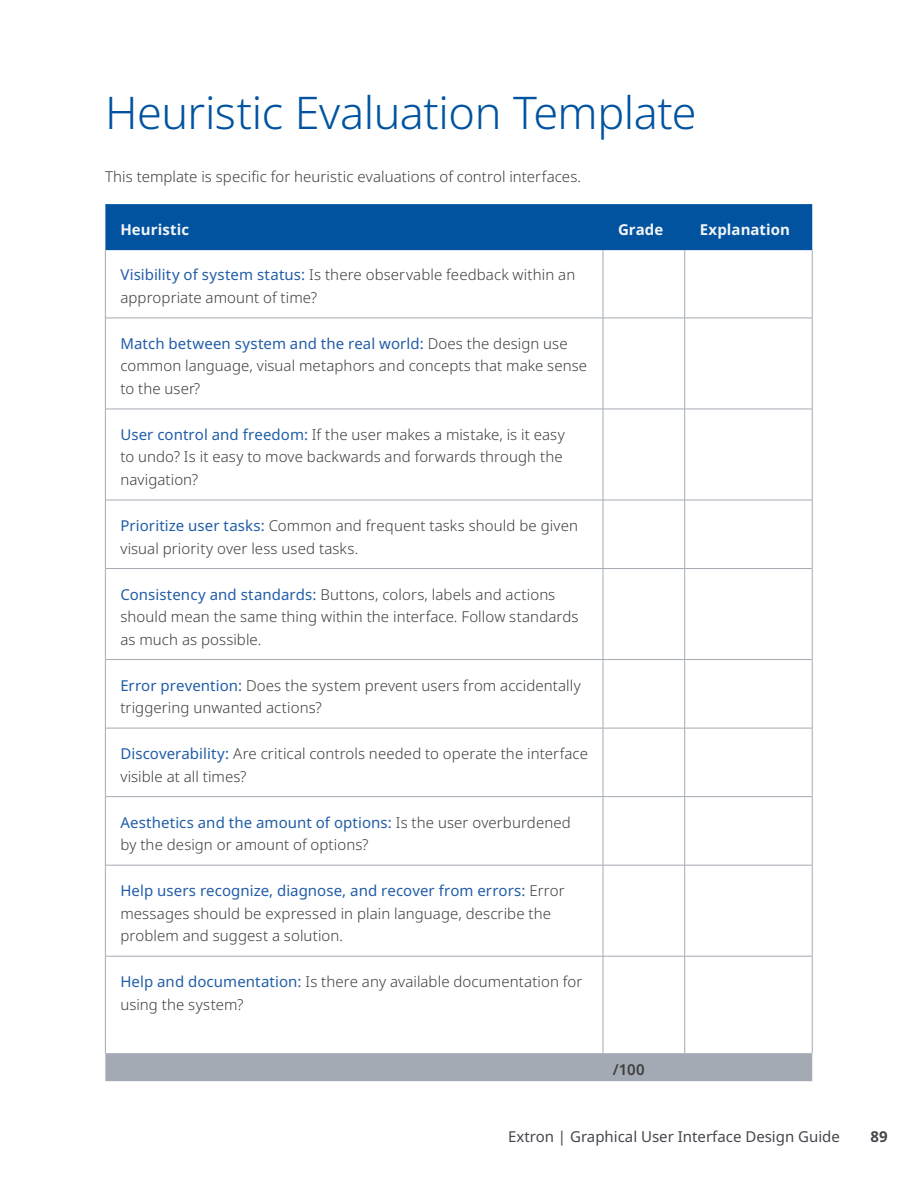
<style>
.page{position:relative;width:918px;height:1188px;background:#fff}
.page>*{position:absolute;margin:0;border:0;box-sizing:border-box;transform-origin:0 0}
.Heading_1{font:300 45px "Noto Sans";letter-spacing:-.01em;color:#0153a0}
.Main_Paragraph{font:300 15px/22.5px "Noto Sans";letter-spacing:.005em;color:#3e3e3f}
.t1{font:15px "Noto Sans";color:#44474c}
.Main_Paragraph-2{font:700 15px "Noto Sans";letter-spacing:.005em;color:#f2f5f9}
.Main_Paragraph-3{font:600 15px "Noto Sans";color:#3e3e3f}
.t2{font:700 15px "Noto Sans";color:#44474c}
.s1{font-weight:400;color:#215da7}
</style>
<div class="page">
<div style="left:105px;top:204px;width:707px;height:46px;background:#0153a0"></div>
<div style="left:105px;top:1053px;width:707px;height:28px;background:#a4aab3"></div>
<hr style="left:105px;top:250px;width:1px;height:68px;background:#a4aab3">
<hr style="left:812px;top:250px;width:1px;height:68px;background:#a4aab3">
<hr style="left:105px;top:318px;width:1px;height:91px;background:#a4aab3">
<hr style="left:812px;top:318px;width:1px;height:91px;background:#a4aab3">
<hr style="left:105px;top:409px;width:1px;height:91px;background:#a4aab3">
<hr style="left:812px;top:409px;width:1px;height:91px;background:#a4aab3">
<hr style="left:105px;top:500px;width:1px;height:69px;background:#a4aab3">
<hr style="left:812px;top:500px;width:1px;height:69px;background:#a4aab3">
<hr style="left:105px;top:569px;width:1px;height:91px;background:#a4aab3">
<hr style="left:812px;top:569px;width:1px;height:91px;background:#a4aab3">
<hr style="left:105px;top:660px;width:1px;height:68px;background:#a4aab3">
<hr style="left:812px;top:660px;width:1px;height:68px;background:#a4aab3">
<hr style="left:105px;top:728px;width:1px;height:69px;background:#a4aab3">
<hr style="left:812px;top:728px;width:1px;height:69px;background:#a4aab3">
<hr style="left:105px;top:797px;width:1px;height:68px;background:#a4aab3">
<hr style="left:812px;top:797px;width:1px;height:68px;background:#a4aab3">
<hr style="left:105px;top:865px;width:1px;height:91px;background:#a4aab3">
<hr style="left:812px;top:865px;width:1px;height:91px;background:#a4aab3">
<hr style="left:105px;top:956px;width:1px;height:97px;background:#a4aab3">
<hr style="left:812px;top:956px;width:1px;height:97px;background:#a4aab3">
<hr style="left:603px;top:250px;width:1px;height:68px;background:#a4aab3">
<hr style="left:684px;top:250px;width:1px;height:68px;background:#a4aab3">
<hr style="left:106px;top:318px;width:497px;height:1px;background:#a4aab3">
<hr style="left:603px;top:318px;width:82px;height:1px;background:#a4aab3">
<hr style="left:603px;top:318px;width:1px;height:91px;background:#a4aab3">
<hr style="left:685px;top:318px;width:127px;height:1px;background:#a4aab3">
<hr style="left:684px;top:318px;width:1px;height:91px;background:#a4aab3">
<hr style="left:106px;top:409px;width:497px;height:1px;background:#a4aab3">
<hr style="left:603px;top:409px;width:82px;height:1px;background:#a4aab3">
<hr style="left:603px;top:409px;width:1px;height:91px;background:#a4aab3">
<hr style="left:685px;top:409px;width:127px;height:1px;background:#a4aab3">
<hr style="left:684px;top:409px;width:1px;height:91px;background:#a4aab3">
<hr style="left:106px;top:500px;width:497px;height:1px;background:#a4aab3">
<hr style="left:603px;top:500px;width:82px;height:1px;background:#a4aab3">
<hr style="left:603px;top:500px;width:1px;height:68px;background:#a4aab3">
<hr style="left:685px;top:500px;width:127px;height:1px;background:#a4aab3">
<hr style="left:684px;top:500px;width:1px;height:68px;background:#a4aab3">
<hr style="left:106px;top:568px;width:497px;height:1px;background:#a4aab3">
<hr style="left:603px;top:568px;width:82px;height:1px;background:#a4aab3">
<hr style="left:603px;top:569px;width:1px;height:90px;background:#a4aab3">
<hr style="left:685px;top:568px;width:127px;height:1px;background:#a4aab3">
<hr style="left:684px;top:569px;width:1px;height:90px;background:#a4aab3">
<hr style="left:106px;top:659px;width:497px;height:1px;background:#a4aab3">
<hr style="left:603px;top:659px;width:82px;height:1px;background:#a4aab3">
<hr style="left:603px;top:660px;width:1px;height:68px;background:#a4aab3">
<hr style="left:685px;top:659px;width:127px;height:1px;background:#a4aab3">
<hr style="left:684px;top:660px;width:1px;height:68px;background:#a4aab3">
<hr style="left:106px;top:728px;width:497px;height:1px;background:#a4aab3">
<hr style="left:603px;top:728px;width:82px;height:1px;background:#a4aab3">
<hr style="left:603px;top:728px;width:1px;height:68px;background:#a4aab3">
<hr style="left:685px;top:728px;width:127px;height:1px;background:#a4aab3">
<hr style="left:684px;top:728px;width:1px;height:68px;background:#a4aab3">
<hr style="left:106px;top:796px;width:497px;height:1px;background:#a4aab3">
<hr style="left:603px;top:796px;width:82px;height:1px;background:#a4aab3">
<hr style="left:603px;top:797px;width:1px;height:68px;background:#a4aab3">
<hr style="left:685px;top:796px;width:127px;height:1px;background:#a4aab3">
<hr style="left:684px;top:797px;width:1px;height:68px;background:#a4aab3">
<hr style="left:106px;top:865px;width:497px;height:1px;background:#a4aab3">
<hr style="left:603px;top:865px;width:82px;height:1px;background:#a4aab3">
<hr style="left:603px;top:865px;width:1px;height:91px;background:#a4aab3">
<hr style="left:685px;top:865px;width:127px;height:1px;background:#a4aab3">
<hr style="left:684px;top:865px;width:1px;height:91px;background:#a4aab3">
<hr style="left:106px;top:956px;width:497px;height:1px;background:#a4aab3">
<hr style="left:603px;top:956px;width:82px;height:1px;background:#a4aab3">
<hr style="left:603px;top:956px;width:1px;height:97px;background:#a4aab3">
<hr style="left:685px;top:956px;width:127px;height:1px;background:#a4aab3">
<hr style="left:684px;top:956px;width:1px;height:97px;background:#a4aab3">
<p class="Heading_1" style="left:105px;top:81px;width:593px">Heuristic Evaluation Template</p>
<p class="Main_Paragraph" style="left:105px;top:165px;width:478px">This template is specific for heuristic evaluations of control interfaces.</p>
<p class="Main_Paragraph-2" style="left:120px;top:219px;width:70px">Heuristic</p>
<p class="Main_Paragraph-2" style="left:618px;top:219px;width:47px">Grade</p>
<p class="Main_Paragraph-2" style="left:700px;top:219px;width:92px">Explanation</p>
<p class="Main_Paragraph" style="left:120px;top:264px;width:456px"><span class="s1">Visibility of system status:</span> Is there observable feedback within an appropriate amount of time?</p>
<p class="Main_Paragraph" style="left:120px;top:333px;width:468px"><span class="s1">Match between system and the real world:</span> Does the design use common language, visual metaphors and concepts that make sense to the user?</p>
<p class="Main_Paragraph" style="left:120px;top:424px;width:446px"><span class="s1">User control and freedom:</span> If the user makes a mistake, is it easy to undo? Is it easy to move backwards and forwards through the navigation?</p>
<p class="Main_Paragraph" style="left:120px;top:515px;width:459px"><span class="s1">Prioritize user tasks:</span> Common and frequent tasks should be given visual priority over less used tasks.</p>
<p class="Main_Paragraph" style="left:120px;top:583px;width:460px"><span class="s1">Consistency and standards:</span> Buttons, colors, labels and actions should mean the same thing within the interface. Follow standards as much as possible.</p>
<p class="Main_Paragraph" style="left:120px;top:674px;width:462px"><span class="s1">Error prevention:</span> Does the system prevent users from accidentally triggering unwanted actions?</p>
<p class="Main_Paragraph" style="left:120px;top:743px;width:469px"><span class="s1">Discoverability:</span> Are critical controls needed to operate the interface visible at all times?</p>
<p class="Main_Paragraph" style="left:120px;top:811px;width:452px"><span class="s1">Aesthetics and the amount of options:</span> Is the user overburdened by the design or amount of options?</p>
<p class="Main_Paragraph" style="left:120px;top:880px;width:446px"><span class="s1">Help users recognize, diagnose, and recover from errors:</span> Error messages should be expressed in plain language, describe the problem and suggest a solution.</p>
<p class="Main_Paragraph" style="left:120px;top:971px;width:464px"><span class="s1">Help and documentation:</span> Is there any available documentation for using the system?</p>
<p class="Main_Paragraph-3" style="left:613px;top:1059px;width:33px">/100</p>
<p class="t1" style="left:508px;top:1126px;width:333px">Extron | Graphical User Interface Design Guide</p>
<p class="t2" style="left:870px;top:1126px;width:19px">89</p>
</div>
